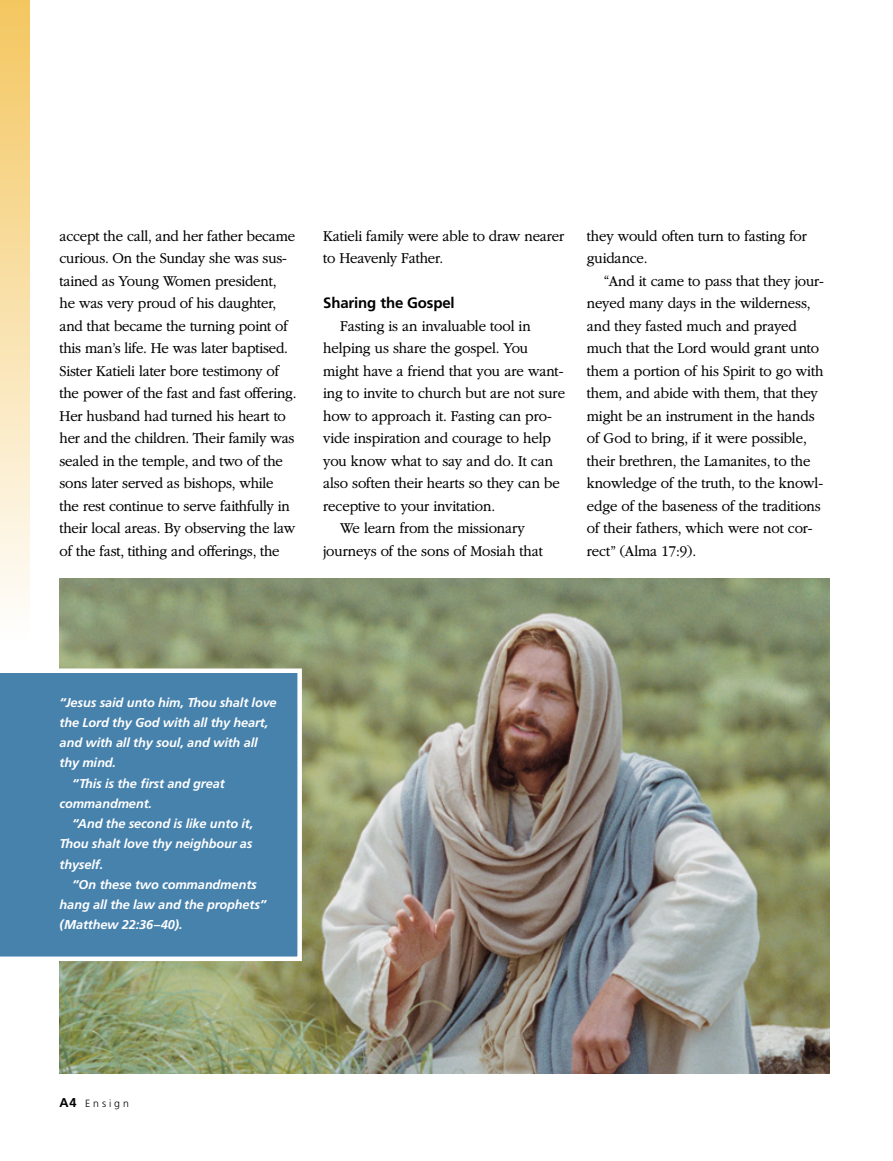
<style>
.page{position:relative;width:893px;height:1161px;background:#fff}
.page>*{position:absolute;margin:0;border:0;box-sizing:border-box;transform-origin:0 0}
.ARTCL_para_NEWS{font:300 15.75px/22.5px "Garamondlds Lat Plus";letter-spacing:-.01em;color:#000;scale:.95 1}
.TOPIC-1_title{font:700 15px "Frutigerlds Lat";letter-spacing:-.01em;color:#000}
.FIGimg_CAP_para_NEWS{font:italic 700 12.75px/20.2px "Frutigerlds Lat";letter-spacing:-.01em;color:#fff}
.t1{font:300 10.5px "Frutigerlds Lat";letter-spacing:.28em;color:#000}
.s1{font-weight:700;font-size:12.75px}
</style>
<div class="page">
<div style="left:0;top:0;width:30px;height:639px;background:linear-gradient(to bottom,#f4c660,#fefefd)"></div>
<img style="left:60px;top:578px;width:769px;height:495px">
<div style="left:0;top:668px;width:302px;height:293px;background:#4782ad"></div>
<p class="ARTCL_para_NEWS" style="left:60px;top:224px;width:251px">accept the call, and her father became curious. On the Sunday she was sus&shy;tained as Young Women president,<br>he was very proud of his daughter, and that became the turning point of this man’s life. He was later baptised.<br>Sister Katieli later bore testimony of the power of the fast and fast offering.<br>Her husband had turned his heart to her and the children. Their family was sealed in the temple, and two of the sons later served as bishops, while the rest continue to serve faithfully in their local areas. By observing the law of the fast, tithing and offerings, the</p>
<p class="ARTCL_para_NEWS" style="left:323px;top:224px;width:255px">Katieli family were able to draw nearer to Heavenly Father.</p>
<p class="TOPIC-1_title" style="left:323px;top:292px;width:133px">Sharing the Gospel</p>
<p class="ARTCL_para_NEWS" style="left:323px;top:314px;width:256px;text-indent:17px">Fasting is an invaluable tool in helping us share the gospel. You might have a friend that you are want&shy;ing to invite to church but are not sure how to approach it. Fasting can pro&shy;vide inspiration and courage to help you know what to say and do. It can also soften their hearts so they can be receptive to your invitation.</p>
<p class="ARTCL_para_NEWS" style="left:323px;top:517px;width:233px;text-align:center">We learn from the missionary journeys of the sons of Mosiah that</p>
<p class="ARTCL_para_NEWS" style="left:587px;top:224px;width:233px">they would often turn to fasting for guidance.</p>
<p class="ARTCL_para_NEWS" style="left:587px;top:269px;width:251px;text-indent:17px">“And it came to pass that they jour&shy;neyed many days in the wilderness, and they fasted much and prayed much that the Lord would grant unto them a portion of his Spirit to go with them, and abide with them, that they might be an instrument in the hands of God to bring, if it were possible, their brethren, the Lamanites, to the knowledge of the truth, to the knowl&shy;edge of the baseness of the traditions of their fathers, which were not cor&shy;rect” (Alma 17:9).</p>
<p class="FIGimg_CAP_para_NEWS" style="left:60px;top:692px;width:219px">“Jesus said unto him, Thou shalt love the Lord thy God with all thy heart, and with all thy soul, and with all thy mind.</p>
<p class="FIGimg_CAP_para_NEWS" style="left:60px;top:773px;width:167px;text-indent:13px">“This is the first and great commandment.</p>
<p class="FIGimg_CAP_para_NEWS" style="left:60px;top:813px;width:195px;text-align:justify;text-indent:13px">“And the second is like unto it, Thou shalt love thy neighbour as thyself.</p>
<p class="FIGimg_CAP_para_NEWS" style="left:60px;top:874px;width:208px;text-indent:13px">“On these two commandments hang all the law and the prophets” (Matthew 22:36–40).</p>
<p class="t1" style="left:60px;top:1095px;width:71px"><span class="s1">A4</span> Ensign</p>
</div>
